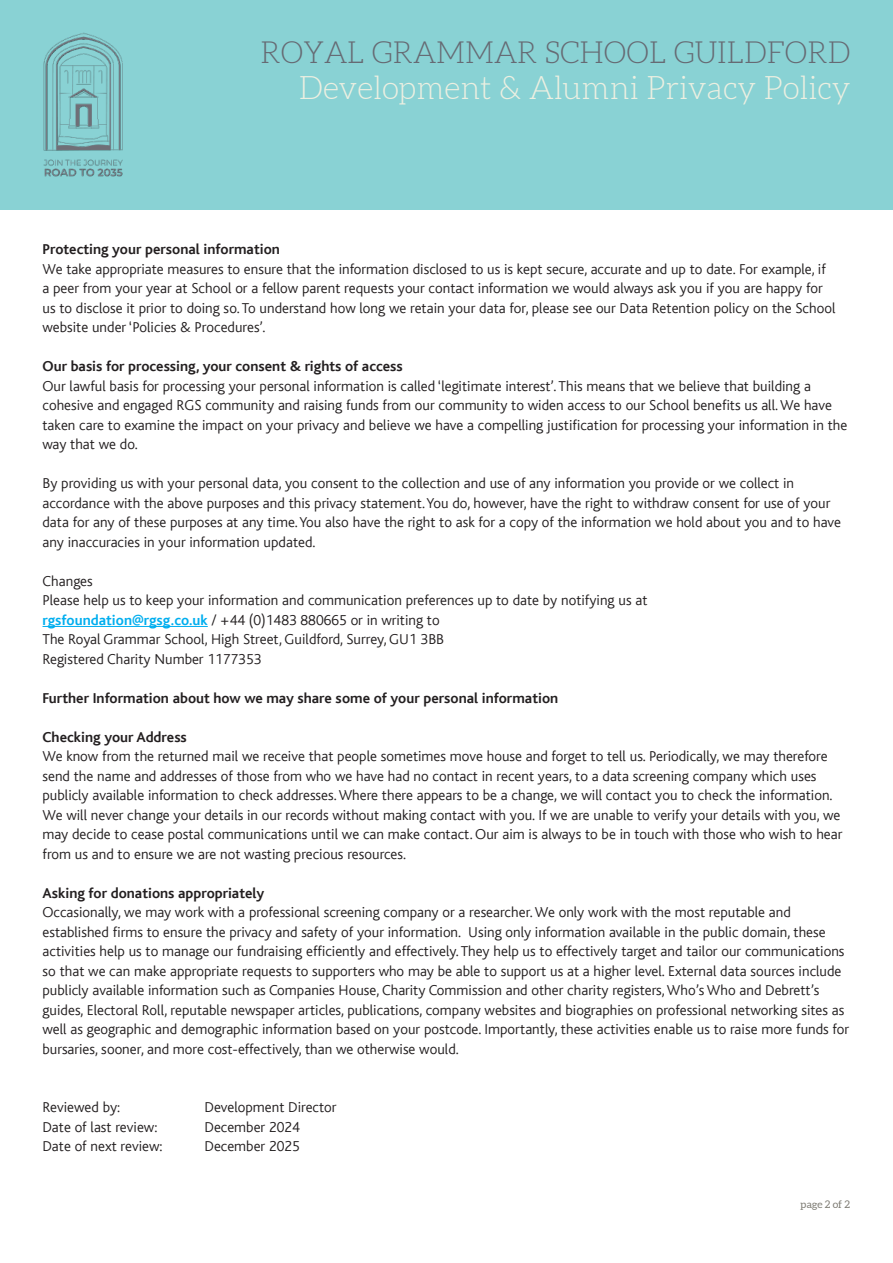
<style>
.page{position:relative;width:893px;height:1263px;background:#fff}
.page>*{position:absolute;margin:0;border:0;box-sizing:border-box;transform-origin:0 0}
.t1{font:300 31.8px "Aleo";color:#ecefe1}
.t2{font:300 30px "Aleo";color:#666a73}
.t3{font:300 15px/19.5px "Bliss";color:#231f20}
.t4{font:700 15px "Bliss";color:#231f20}
.t5{font:10.5px "Aleo";color:#7d7b73}
.s1{font-weight:700;color:#00aeef}
</style>
<div class="page">
<hr style="left:43px;top:626px;width:165px;height:1px;background:#00aeef">
<div style="left:0;top:0;width:893px;height:209px;background:#89d2d4"></div>
<img style="left:43px;top:32px;width:80px;height:144px">
<h2 class="t2" style="left:261px;top:41px;width:591px">ROYAL GRAMMAR SCHOOL GUILDFORD</h2>
<h1 class="t1" style="left:299px;top:76px;width:553px">Development &amp; Alumni Privacy Policy</h1>
<p class="t4" style="left:43px;top:243px;width:239px">Protecting your personal information</p>
<p class="t3" style="left:43px;top:260px;width:795px">We take appropriate measures to ensure that the information disclosed to us is kept secure, accurate and up to date. For example, if a peer from your year at School or a fellow parent requests your contact information we would always ask you if you are happy for us to disclose it prior to doing so. To understand how long we retain your data for, please see our Data Retention policy on the School website under ‘Policies &amp; Procedures’.</p>
<p class="t4" style="left:43px;top:360px;width:362px">Our basis for processing, your consent &amp; rights of access</p>
<p class="t3" style="left:43px;top:377px;width:806px">Our lawful basis for processing your personal information is called ‘legitimate interest’. This means that we believe that building a cohesive and engaged RGS community and raising funds from our community to widen access to our School benefits us all. We have taken care to examine the impact on your privacy and believe we have a compelling justification for processing your information in the way that we do.</p>
<p class="t3" style="left:43px;top:474px;width:800px">By providing us with your personal data, you consent to the collection and use of any information you provide or we collect in accordance with the above purposes and this privacy statement. You do, however, have the right to withdraw consent for use of your data for any of these purposes at any time. You also have the right to ask for a copy of the information we hold about you and to have any inaccuracies in your information updated.</p>
<p class="t3" style="left:43px;top:572px;width:606px">Changes<br>Please help us to keep your information and communication preferences up to date by notifying us at <span class="s1">rgsfoundation@rgsg.co.uk</span> / +44 (0)1483 880665 or in writing to<br>The Royal Grammar School, High Street, Guildford, Surrey, GU1 3BB<br>Registered Charity Number 1177353</p>
<p class="t4" style="left:43px;top:691px;width:517px">Further Information about how we may share some of your personal information</p>
<p class="t4" style="left:43px;top:730px;width:146px">Checking your Address</p>
<p class="t3" style="left:43px;top:747px;width:801px">We know from the returned mail we receive that people sometimes move house and forget to tell us. Periodically, we may therefore send the name and addresses of those from who we have had no contact in recent years, to a data screening company which uses publicly available information to check addresses. Where there appears to be a change, we will contact you to check the information.<br>We will never change your details in our records without making contact with you. If we are unable to verify your details with you, we may decide to cease postal communications until we can make contact. Our aim is always to be in touch with those who wish to hear from us and to ensure we are not wasting precious resources.</p>
<p class="t4" style="left:43px;top:886px;width:223px">Asking for donations appropriately</p>
<p class="t3" style="left:43px;top:903px;width:808px">Occasionally, we may work with a professional screening company or a researcher. We only work with the most reputable and established firms to ensure the privacy and safety of your information. Using only information available in the public domain, these activities help us to manage our fundraising efficiently and effectively. They help us to effectively target and tailor our communications so that we can make appropriate requests to supporters who may be able to support us at a higher level. External data sources include publicly available information such as Companies House, Charity Commission and other charity registers, Who’s Who and Debrett’s guides, Electoral Roll, reputable newspaper articles, publications, company websites and biographies on professional networking sites as well as geographic and demographic information based on your postcode. Importantly, these activities enable us to raise more funds for bursaries, sooner, and more cost-effectively, than we otherwise would.</p>
<p class="t3" style="left:43px;top:1098px;width:79px">Reviewed by:</p>
<p class="t3" style="left:205px;top:1098px;width:134px">Development Director</p>
<p class="t3" style="left:43px;top:1118px;width:116px">Date of last review:</p>
<p class="t3" style="left:205px;top:1118px;width:97px">December 2024</p>
<p class="t3" style="left:43px;top:1137px;width:121px">Date of next review:</p>
<p class="t3" style="left:205px;top:1137px;width:97px">December 2025</p>
<p class="t5" style="left:801px;top:1200px;width:51px">page 2 of 2</p>
</div>
